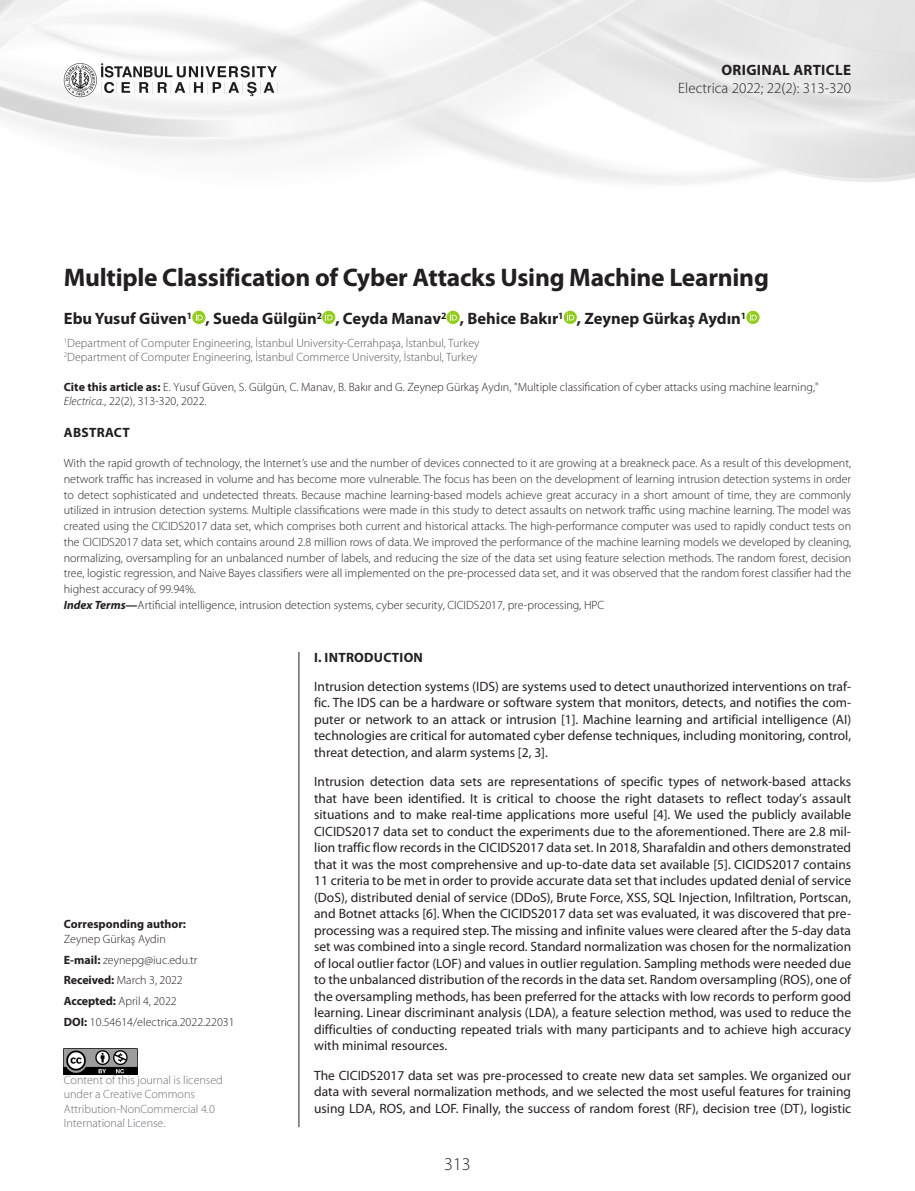
<style>
.page{position:relative;width:915px;height:1191px;background:#fff}
.page>*{position:absolute;margin:0;border:0;box-sizing:border-box;transform-origin:0 0}
.t1{font:700 25.5px "Myriad Pro";letter-spacing:-.01em;color:#231f20}
.t2{font:300 18px "Myriad Pro";color:#231f20}
.t3{font:700 16.5px "Myriad Pro";color:#231f20}
.t4{font:300 15px "Myriad Pro";color:#231f20}
.t5{font:700 15px "Myriad Pro";letter-spacing:.02em;color:#231f20}
.t6{font:13.5px/16.5px "Myriad Pro";color:#231f20;text-align:justify}
.t7{font:700 13.5px "Myriad Pro";letter-spacing:.02em;color:#231f20}
.t8{font:300 12px/15.8px "Myriad Pro";color:#231f20}
.t9{font:300 12px/14.4px "Myriad Pro";color:#57585a}
.t10{font:300 12px/14.4px "Myriad Pro";color:#6c6d70}
.t11{font:700 12px "Myriad Pro";color:#231f20}
.s1{font-weight:700}
.s2{font-style:italic}
.s3{font-weight:700;font-style:italic}
</style>
<div class="page">
<hr style="left:298px;top:336px;width:1px;height:791px;background:#231f20">
<img style="left:64px;top:64px;width:214px;height:34px">
<img style="left:64px;top:1048px;width:74px;height:26px">
<svg style="left:192px;top:311px;width:13px;height:13px"></svg>
<svg style="left:195px;top:313px;width:8px;height:7px"></svg>
<svg style="left:322px;top:311px;width:13px;height:13px"></svg>
<svg style="left:325px;top:313px;width:7px;height:7px"></svg>
<svg style="left:446px;top:311px;width:13px;height:13px"></svg>
<svg style="left:449px;top:313px;width:8px;height:7px"></svg>
<svg style="left:563px;top:311px;width:13px;height:13px"></svg>
<svg style="left:566px;top:313px;width:8px;height:7px"></svg>
<svg style="left:746px;top:311px;width:13px;height:13px"></svg>
<svg style="left:749px;top:313px;width:7px;height:7px"></svg>
<p class="t5" style="left:721px;top:60px;width:131px">ORIGINAL ARTICLE</p>
<p class="t4" style="left:678px;top:79px;width:174px">Electrica 2022; 22(2): 313-320</p>
<h1 class="t1" style="left:64px;top:260px;width:706px">Multiple Classification of Cyber Attacks Using Machine Learning</h1>
<p class="t3" style="left:64px;top:308px;width:683px">Ebu Yusuf Güven<sup>1</sup> , Sueda Gülgün<sup>2</sup> , Ceyda Manav<sup>2</sup> , Behice Bakır<sup>1</sup> , Zeynep Gürkaş Aydın<sup>1</sup></p>
<p class="t9" style="left:64px;top:335px;width:417px"><sup>1</sup>Department of Computer Engineering, İstanbul University-Cerrahpaşa, İstanbul, Turkey<br><sup>2</sup>Department of Computer Engineering, İstanbul Commerce University, İstanbul, Turkey</p>
<p class="t8" style="left:64px;top:380px;width:756px;line-height:13.5px"><span class="s1">Cite this article as:</span> E. Yusuf Güven, S. Gülgün, C. Manav, B. Bakır and G. Zeynep Gürkaş Aydın, "Multiple classification of cyber attacks using machine learning,"<br><span class="s2">Electrica.</span>, 22(2), 313-320, 2022.</p>
<p class="t7" style="left:64px;top:424px;width:67px">ABSTRACT</p>
<p class="t8" style="left:64px;top:455px;width:788px">With the rapid growth of technology, the Internet’s use and the number of devices connected to it are growing at a breakneck pace. As a result of this development, network traffic has increased in volume and has become more vulnerable. The focus has been on the development of learning intrusion detection systems in order to detect sophisticated and undetected threats. Because machine learning-based models achieve great accuracy in a short amount of time, they are commonly utilized in intrusion detection systems. Multiple classifications were made in this study to detect assaults on network traffic using machine learning. The model was created using the CICIDS2017 data set, which comprises both current and historical attacks. The high-performance computer was used to rapidly conduct tests on the CICIDS2017 data set, which contains around 2.8 million rows of data. We improved the performance of the machine learning models we developed by cleaning, normalizing, oversampling for an unbalanced number of labels, and reducing the size of the data set using feature selection methods. The random forest, decision tree, logistic regression, and Naive Bayes classifiers were all implemented on the pre-processed data set, and it was observed that the random forest classifier had the highest accuracy of 99.94%.<br><span class="s3">Index Terms—</span>Artificial intelligence, intrusion detection systems, cyber security, CICIDS2017, pre-processing, HPC</p>
<p class="t11" style="left:64px;top:916px;width:124px">Corresponding author:</p>
<p class="t8" style="left:64px;top:928px;width:172px;line-height:20.9px">Zeynep Gürkaş Aydin<br><span class="s1">E-mail:</span> zeynepg@iuc.edu.tr<br><span class="s1">Received:</span> March 3, 2022<br><span class="s1">Accepted:</span> April 4, 2022<br><span class="s1">DOI:</span> 10.54614/electrica.2022.22031</p>
<p class="t10" style="left:64px;top:1072px;width:160px">Content of this journal is licensed under a Creative Commons<br>Attribution-NonCommercial 4.0<br>International License.</p>
<p class="t6" style="left:314px;top:642px;width:538px;line-height:29.2px"><span class="s1">I</span><span class="s1">.</span> <span class="s1">INTRODUCTION<br></span>Intrusion detection systems (IDS) are systems used to detect unauthorized interventions on traf-</p>
<p class="t6" style="left:314px;top:694px;width:538px">fic. The IDS can be a hardware or software system that monitors, detects, and notifies the com&shy;puter or network to an attack or intrusion [1]. Machine learning and artificial intelligence (AI) technologies are critical for automated cyber defense techniques, including monitoring, control, threat detection, and alarm systems [2, 3].</p>
<p class="t6" style="left:314px;top:773px;width:538px">Intrusion detection data sets are representations of specific types of network-based attacks that have been identified. It is critical to choose the right datasets to reflect today’s assault situations and to make real-time applications more useful [4]. We used the publicly available CICIDS2017 data set to conduct the experiments due to the aforementioned. There are 2.8 mil&shy;lion traffic flow records in the CICIDS2017 data set. In 2018, Sharafaldin and others demonstrated that it was the most comprehensive and up-to-date data set available [5]. CICIDS2017 contains 11 criteria to be met in order to provide accurate data set that includes updated denial of service (DoS), distributed denial of service (DDoS), Brute Force, XSS, SQL Injection, Infiltration, Portscan, and Botnet attacks [6]. When the CICIDS2017 data set was evaluated, it was discovered that pre&shy;processing was a required step. The missing and infinite values were cleared after the 5-day data set was combined into a single record. Standard normalization was chosen for the normalization of local outlier factor (LOF) and values in outlier regulation. Sampling methods were needed due to the unbalanced distribution of the records in the data set. Random oversampling (ROS), one of the oversampling methods, has been preferred for the attacks with low records to perform good learning. Linear discriminant analysis (LDA), a feature selection method, was used to reduce the difficulties of conducting repeated trials with many participants and to achieve high accuracy with minimal resources.</p>
<p class="t6" style="left:314px;top:1066px;width:538px">The CICIDS2017 data set was pre-processed to create new data set samples. We organized our data with several normalization methods, and we selected the most useful features for training using LDA, ROS, and LOF. Finally, the success of random forest (RF), decision tree (DT), logistic</p>
<h2 class="t2" style="left:444px;top:1152px;width:28px">313</h2>
</div>
